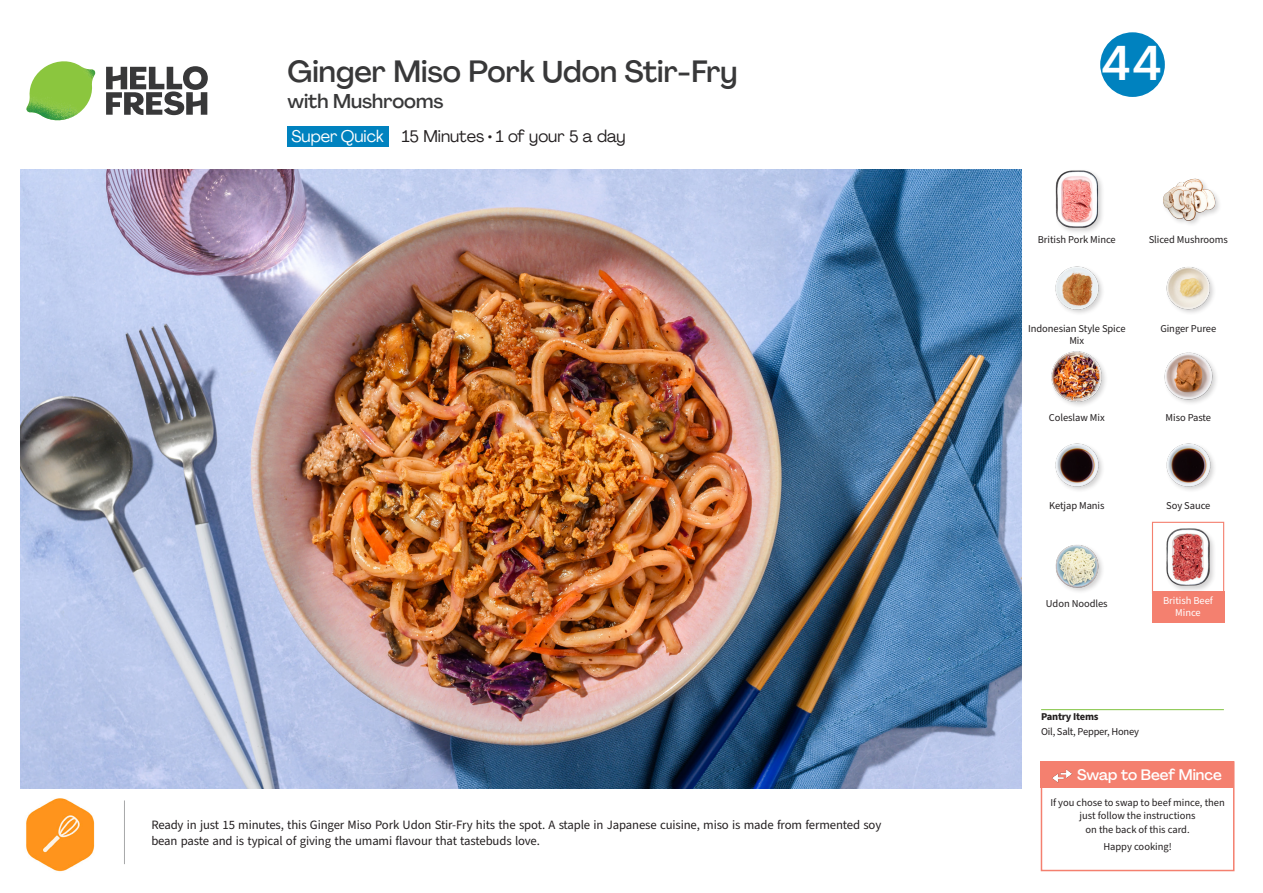
<style>
.page{position:relative;width:1263px;height:893px;background:#fff}
.page>*{position:absolute;margin:0;border:0;box-sizing:border-box;transform-origin:0 0}
.t1{font:500 48px "Agrandir";color:#fff}
._15_Titel_UK{font:500 30px "Agrandir";color:#383839}
._15_Titel_UK-2{font:500 19.5px "Agrandir";color:#383839}
._02_Box_Type{font:16.5px "Agrandir";color:#231f20}
._02_Box_Type-2{font:16.5px "Agrandir";color:#fff}
._16_StepsText{font:500 15px "Agrandir";color:#fff}
._24_Recipe_Nr_Bag{font:12.75px/16.4px "Source Sans Pro";letter-spacing:-.01em;color:#231f20}
._18_FRONT_ingredients_UK{font:10.5px "Source Sans Pro";letter-spacing:-.005em;color:#231f20}
._15_Titel_Steps{font:10.5px/13.5px "Source Sans Pro";color:#231f20;text-align:center}
._14_Allergene_Text_7pt{font:10.5px "Source Sans Pro";letter-spacing:-.02em;color:#231f20}
._18_FRONT_ingredients_UK-2{font:10.5px/12px "Source Sans Pro";letter-spacing:-.005em;color:#fff;text-align:center}
._00_Basic{font:10.5px "Source Sans Pro";color:#231f20}
._14_Allergene_Text_7pt-2{font:700 10.5px "Source Sans Pro";letter-spacing:-.02em;color:#231f20}
</style>
<div class="page">
<svg style="left:106px;top:66px;width:102px;height:49px"></svg>
<img style="left:26px;top:61px;width:69px;height:59px">
<img style="left:21px;top:170px;width:1000px;height:619px">
<hr style="left:1041px;top:709px;width:183px;height:1px;background:#81c340">
<div style="left:287px;top:126px;width:102px;height:21px;background:#0082bf"></div>
<div style="left:1041px;top:761px;width:193px;height:110px;border:2px solid #f4806f"></div>
<div style="left:1041px;top:761px;width:193px;height:27px;background:#f4806f"></div>
<img style="left:1052px;top:769px;width:20px;height:14px">
<hr style="left:124px;top:800px;width:1px;height:64px;background:#a7a8a9">
<img style="left:26px;top:798px;width:69px;height:74px">
<img style="left:1055px;top:545px;width:47px;height:47px">
<div style="left:1050px;top:350px;width:58px;height:59px;background:#231f20;opacity:.2"></div>
<img style="left:1050px;top:350px;width:53px;height:54px">
<img style="left:1055px;top:443px;width:48px;height:47px">
<img style="left:1166px;top:443px;width:48px;height:47px">
<img style="left:1164px;top:352px;width:52px;height:51px">
<div style="left:1054px;top:169px;width:51px;height:65px;background:#231f20;opacity:.2"></div>
<img style="left:1054px;top:170px;width:51px;height:58px">
<img style="left:1055px;top:266px;width:48px;height:47px">
<img style="left:1166px;top:267px;width:48px;height:46px">
<div style="left:1162px;top:177px;width:60px;height:50px;background:#231f20;opacity:.2"></div>
<img style="left:1162px;top:177px;width:55px;height:50px">
<div style="left:1152px;top:522px;width:72px;height:72px;border:1px solid #f4806f"></div>
<div style="left:1152px;top:591px;width:72px;height:31px;background:#f4806f"></div>
<div style="left:1165px;top:527px;width:52px;height:66px;background:#231f20;opacity:.2"></div>
<img style="left:1165px;top:529px;width:52px;height:57px">
<svg style="left:1100px;top:32px;width:65px;height:65px"></svg>
<p class="_15_Titel_UK" style="left:287px;top:53px;width:452px">Ginger Miso Pork Udon Stir-Fry</p>
<p class="_15_Titel_UK-2" style="left:287px;top:89px;width:157px">with Mushrooms</p>
<p class="_02_Box_Type-2" style="left:292px;top:126px;width:94px">Super Quick</p>
<p class="_02_Box_Type" style="left:402px;top:126px;width:225px">15 Minutes • 1 of your 5 a day</p>
<p class="_24_Recipe_Nr_Bag" style="left:151px;top:817px;width:731px">Ready in just 15 minutes, this Ginger Miso Pork Udon Stir-Fry hits the spot. A staple in Japanese cuisine, miso is made from fermented soy bean paste and is typical of giving the umami flavour that tastebuds love.</p>
<p class="t1" style="left:1102px;top:34px;width:61px">44</p>
<p class="_18_FRONT_ingredients_UK" style="left:1038px;top:232px;width:79px">British Pork Mince</p>
<p class="_18_FRONT_ingredients_UK" style="left:1149px;top:232px;width:81px">Sliced Mushrooms</p>
<p class="_18_FRONT_ingredients_UK" style="left:1028px;top:321px;width:99px">Indonesian Style Spice</p>
<p class="_18_FRONT_ingredients_UK" style="left:1160px;top:321px;width:57px">Ginger Puree</p>
<p class="_18_FRONT_ingredients_UK" style="left:1069px;top:333px;width:16px">Mix</p>
<p class="_18_FRONT_ingredients_UK" style="left:1049px;top:410px;width:57px">Coleslaw Mix</p>
<p class="_18_FRONT_ingredients_UK" style="left:1165px;top:410px;width:47px">Miso Paste</p>
<p class="_18_FRONT_ingredients_UK" style="left:1049px;top:499px;width:57px">Ketjap Manis</p>
<p class="_18_FRONT_ingredients_UK" style="left:1166px;top:499px;width:46px">Soy Sauce</p>
<p class="_18_FRONT_ingredients_UK" style="left:1046px;top:596px;width:63px">Udon Noodles</p>
<p class="_18_FRONT_ingredients_UK-2" style="left:1163px;top:595px;width:51px">British Beef<br>Mince</p>
<p class="_14_Allergene_Text_7pt-2" style="left:1041px;top:710px;width:59px">Pantry Items</p>
<p class="_14_Allergene_Text_7pt" style="left:1041px;top:724px;width:99px">Oil, Salt, Pepper, Honey</p>
<p class="_16_StepsText" style="left:1077px;top:765px;width:146px">Swap to Beef Mince</p>
<p class="_15_Titel_Steps" style="left:1050px;top:796px;width:176px">If you chose to swap to beef mince, then just follow the instructions<br>on the back of this card.</p>
<p class="_00_Basic" style="left:1103px;top:840px;width:70px">Happy cooking!</p>
</div>
